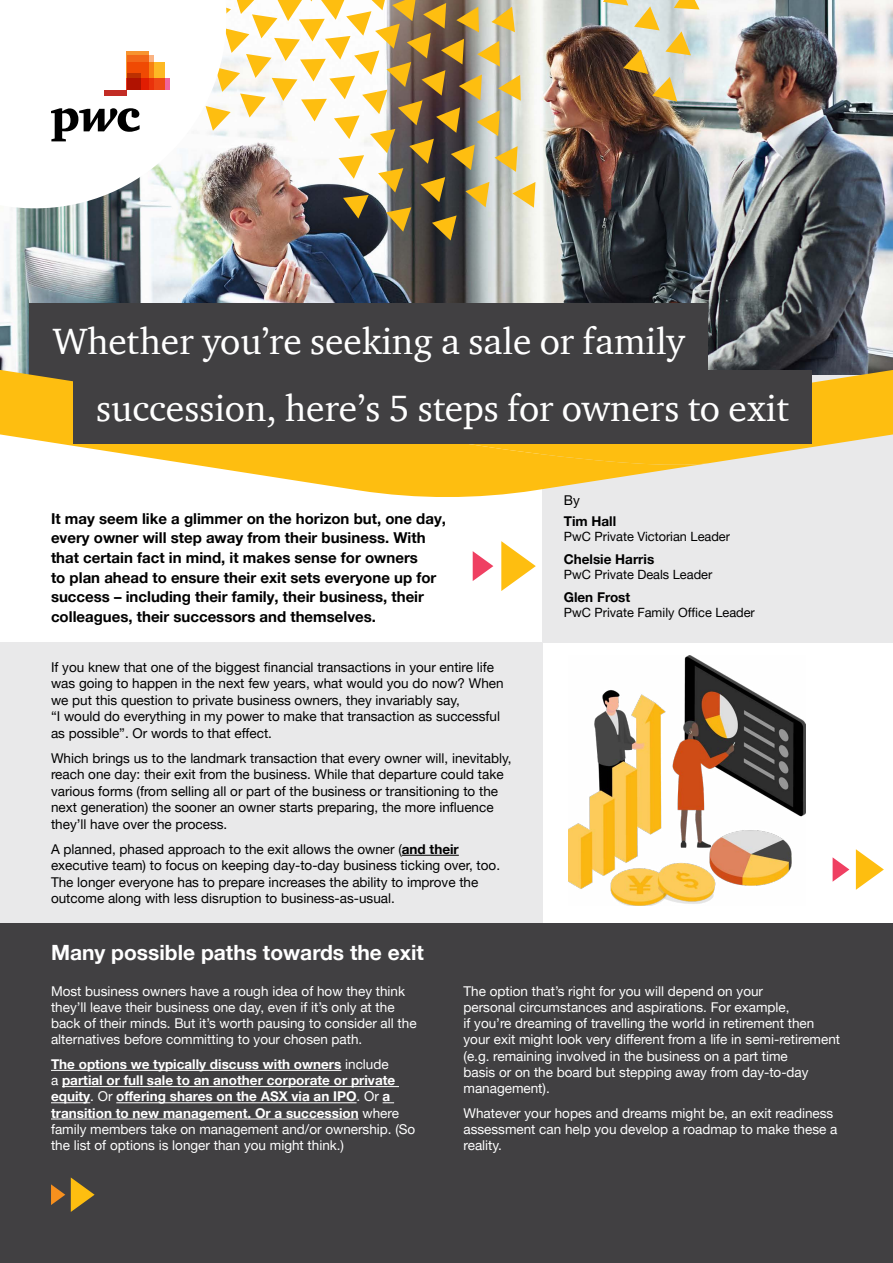
<style>
.page{position:relative;width:893px;height:1263px;background:#fff}
.page>*{position:absolute;margin:0;border:0;box-sizing:border-box;transform-origin:0 0}
.t1{font:37.5px "ITC Charter Com";color:#fff}
.t2{font:700 21px "Helvetica Neue LT Pro";color:#fff}
.t3{font:700 15px/19.5px "Helvetica Neue LT Pro";color:#000}
.t4{font:13.5px/16.5px "Helvetica Neue LT Pro";color:#000}
.t5{font:13.5px/16.2px "Helvetica Neue LT Pro";color:#fff}
.t6{font:700 13.5px/16.2px "Helvetica Neue LT Pro";color:#fff}
.t7{font:700 13.5px "Helvetica Neue LT Pro";color:#000}
.t8{font:12.75px "Helvetica Neue LT Pro";color:#000}
.s1{font-weight:700}
.s2{font-weight:400}
</style>
<div class="page">
<img style="left:0;top:0;width:893px;height:370px">
<div style="left:543px;top:375px;width:350px;height:268px;background:#e9e9ea"></div>
<svg style="left:603px;top:0;width:97px;height:102px;background:#b8ad91"></svg>
<svg style="left:0;top:0;width:51px;height:208px"></svg>
<div style="left:30px;top:304px;width:678px;height:82px;background:#414042"></div>
<img style="left:51px;top:0;width:484px;height:240px">
<svg style="left:501px;top:541px;width:35px;height:50px"></svg>
<svg style="left:473px;top:551px;width:20px;height:30px"></svg>
<div style="left:0;top:642px;width:543px;height:281px;background:#e9e9ea"></div>
<div style="left:0;top:923px;width:893px;height:340px;background:#414042"></div>
<hr style="left:402px;top:855px;width:57px;height:1px;background:#000">
<svg style="left:856px;top:849px;width:28px;height:41px"></svg>
<svg style="left:833px;top:857px;width:16px;height:25px"></svg>
<hr style="left:51px;top:1070px;width:290px;height:1px;background:#fff">
<hr style="left:62px;top:1086px;width:337px;height:1px;background:#fff">
<hr style="left:51px;top:1102px;width:39px;height:1px;background:#fff">
<hr style="left:116px;top:1102px;width:241px;height:1px;background:#fff">
<hr style="left:51px;top:1119px;width:308px;height:1px;background:#fff">
<svg style="left:71px;top:1177px;width:24px;height:35px"></svg>
<svg style="left:51px;top:1184px;width:14px;height:21px"></svg>
<img style="left:568px;top:656px;width:238px;height:250px">
<svg style="left:709px;top:370px;width:184px;height:94px;fill:#febe10"></svg>
<svg style="left:0;top:370px;width:709px;height:129px;fill:#febe10"></svg>
<div style="left:73px;top:370px;width:739px;height:74px;background:#414042"></div>
<h1 class="t1" style="left:53px;top:318px;width:634px">Whether you’re seeking a sale or family</h1>
<h1 class="t1" style="left:96px;top:385px;width:694px">succession, here’s 5 steps for owners to exit</h1>
<p class="t3" style="left:51px;top:509px;width:396px">It may seem like a glimmer on the horizon but, one day, every owner will step away from their business. With that certain fact in mind, it makes sense for owners<br>to plan ahead to ensure their exit sets everyone up for success – including their family, their business, their colleagues, their successors and themselves.</p>
<p class="t4" style="left:564px;top:492px;width:17px">By</p>
<p class="t7" style="left:564px;top:513px;width:54px">Tim Hall</p>
<p class="t8" style="left:564px;top:529px;width:168px">PwC Private Victorian Leader</p>
<p class="t7" style="left:564px;top:551px;width:92px">Chelsie Harris</p>
<p class="t8" style="left:564px;top:567px;width:150px">PwC Private Deals Leader</p>
<p class="t7" style="left:564px;top:589px;width:68px">Glen Frost</p>
<p class="t8" style="left:564px;top:605px;width:193px">PwC Private Family Office Leader</p>
<p class="t4" style="left:51px;top:658px;width:454px">If you knew that one of the biggest financial transactions in your entire life was going to happen in the next few years, what would you do now? When we put this question to private business owners, they invariably say,<br>“I would do everything in my power to make that transaction as successful as possible”. Or words to that effect.</p>
<p class="t4" style="left:51px;top:749px;width:462px">Which brings us to the landmark transaction that every owner will, inevitably, reach one day: their exit from the business. While that departure could take various forms (from selling all or part of the business or transitioning to the next generation) the sooner an owner starts preparing, the more influence they’ll have over the process.</p>
<p class="t4" style="left:51px;top:840px;width:451px">A planned, phased approach to the exit allows the owner (<span class="s1">and their </span>executive team) to focus on keeping day-to-day business ticking over, too.<br>The longer everyone has to prepare increases the ability to improve the outcome along with less disruption to business-as-usual.</p>
<h2 class="t2" style="left:51px;top:940px;width:374px">Many possible paths towards the exit</h2>
<p class="t5" style="left:51px;top:982px;width:367px">Most business owners have a rough idea of how they think they’ll leave their business one day, even if it’s only at the back of their minds. But it’s worth pausing to consider all the alternatives before committing to your chosen path.</p>
<p class="t6" style="left:51px;top:1056px;width:366px">The options we typically discuss with owners <span class="s2">include<br>a</span> partial or full sale to an another corporate or private equity<span class="s2">. Or</span> offering shares on the ASX via an IPO<span class="s2">. Or</span> a transition to new management. Or a succession <span class="s2">where family members take on management and/or ownership. (So the list of options is longer than you might think.)</span></p>
<p class="t5" style="left:463px;top:982px;width:378px">The option that’s right for you will depend on your<br>personal circumstances and aspirations. For example,<br>if you’re dreaming of travelling the world in retirement then your exit might look very different from a life in semi-retirement (e.g. remaining involved in the business on a part time<br>basis or on the board but stepping away from day-to-day management).</p>
<p class="t5" style="left:463px;top:1104px;width:375px">Whatever your hopes and dreams might be, an exit readiness assessment can help you develop a roadmap to make these a reality.</p>
</div>
